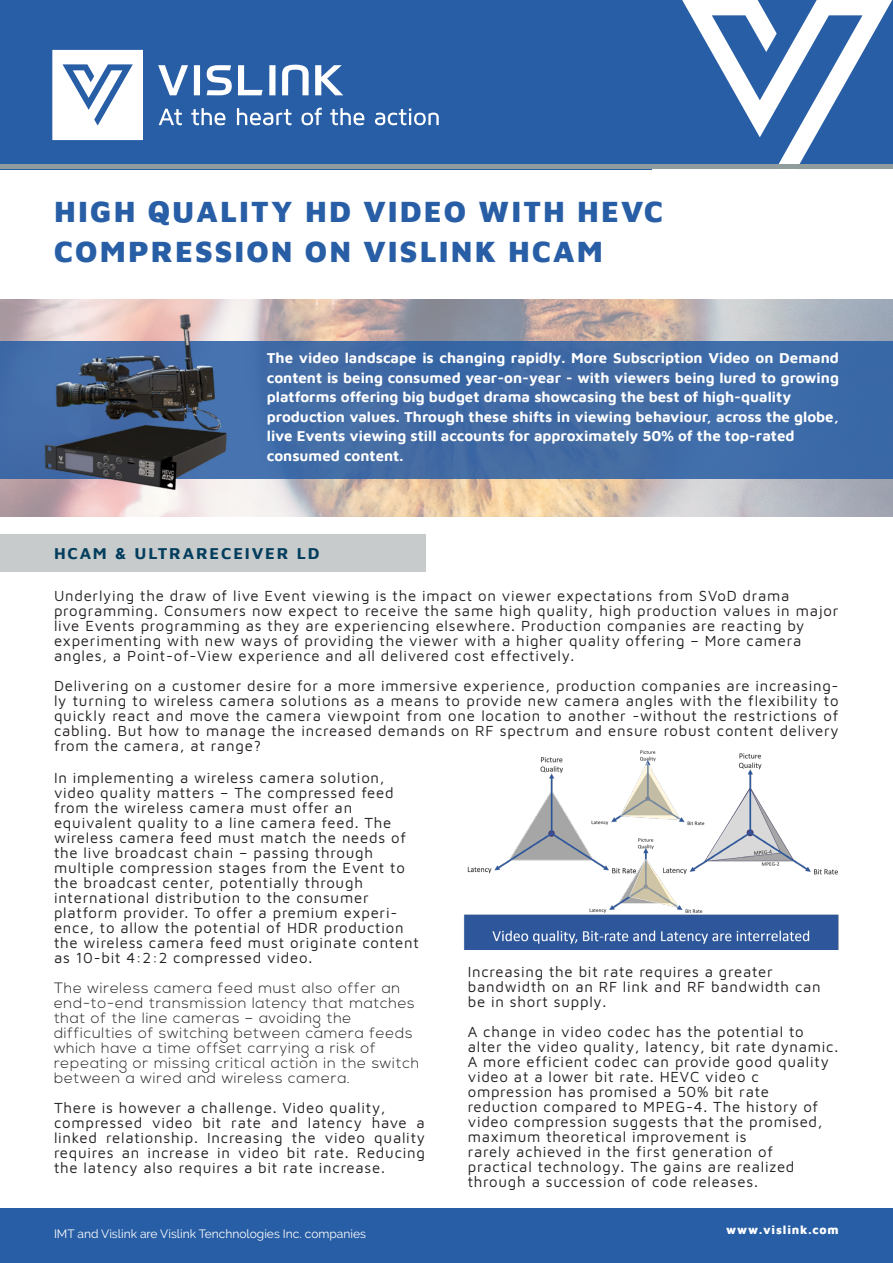
<style>
.page{position:relative;width:893px;height:1263px;background:#fff}
.page>*{position:absolute;margin:0;border:0;box-sizing:border-box;transform-origin:0 0}
.Page_Section_Header{font:900 30px "Maven Pro";letter-spacing:.07em;color:#285ea5}
.Page_Section_Header-2{font:700 16.5px "Maven Pro";letter-spacing:.11em;color:#023d5d}
.Page_Section_Header-3{font:15px/15px "Maven Pro";letter-spacing:.05em;color:#231f20}
.Body_Text{font:700 15px/19.5px "Maven Pro";color:#fff;text-align:justify}
.Page_Section_Header-4{font:300 15px/15px "Nexa";letter-spacing:.05em;color:#231f20}
.t1{font:12px "Raleway";color:#fff}
.t2{font:900 12px "Maven Pro";letter-spacing:.07em;color:#fff}
</style>
<div class="page">
<img style="left:0;top:300px;width:893px;height:216px">
<div style="left:0;top:534px;width:425px;height:37px;background:#c8cbcc"></div>
<div style="left:0;top:0;width:893px;height:169px;background:#285ea5"></div>
<svg style="left:682px;top:0;width:210px;height:164px"></svg>
<svg style="left:52px;top:50px;width:91px;height:90px;background:#dfe7f1"></svg>
<svg style="left:159px;top:109px;width:23px;height:16px"></svg>
<svg style="left:191px;top:108px;width:34px;height:17px"></svg>
<svg style="left:237px;top:108px;width:54px;height:17px"></svg>
<svg style="left:301px;top:108px;width:21px;height:17px"></svg>
<svg style="left:330px;top:108px;width:34px;height:17px"></svg>
<svg style="left:375px;top:109px;width:64px;height:16px"></svg>
<svg style="left:158px;top:65px;width:30px;height:30px"></svg>
<div style="left:194px;top:65px;width:6px;height:30px;background:#fff"></div>
<svg style="left:207px;top:65px;width:25px;height:30px"></svg>
<svg style="left:238px;top:65px;width:25px;height:30px"></svg>
<div style="left:269px;top:65px;width:7px;height:30px;background:#fff"></div>
<svg style="left:282px;top:65px;width:27px;height:30px"></svg>
<svg style="left:315px;top:65px;width:28px;height:30px"></svg>
<div style="left:1px;top:164px;width:892px;height:5px;background:#919d9d"></div>
<div style="left:0;top:341px;width:893px;height:138px;background:#416ba5"></div>
<img style="left:38px;top:302px;width:215px;height:187px">
<img style="left:463px;top:750px;width:376px;height:200px">
<div style="left:0;top:1209px;width:893px;height:54px;background:#285ea5"></div>
<p class="Page_Section_Header" style="left:54px;top:190px;width:610px">HIGH QUALITY HD VIDEO WITH HEVC</p>
<p class="Page_Section_Header" style="left:54px;top:230px;width:550px">COMPRESSION ON VISLINK HCAM</p>
<p class="Body_Text" style="left:267px;top:347px;width:574px">The video landscape is changing rapidly. More Subscription Video on Demand content is being consumed year-on-year - with viewers being lured to growing platforms offering big budget drama showcasing the best of high-quality</p>
<p class="Body_Text" style="left:267px;top:406px;width:574px">production values. Through these shifts in viewing behaviour, across the globe, live Events viewing still accounts for approximately 50% of the top-rated</p>
<p class="Body_Text" style="left:267px;top:445px;width:138px">consumed content.</p>
<p class="Page_Section_Header-2" style="left:54px;top:541px;width:267px">HCAM &amp; ULTRARECEIVER LD</p>
<p class="Page_Section_Header-3" style="left:54px;top:587px;width:737px">Underlying the draw of live Event viewing is the impact on viewer expectations from SVoD drama</p>
<p class="Page_Section_Header-3" style="left:54px;top:602px;width:786px">programming. Consumers now expect to receive the same high quality, high production values in major live Events programming as they are experiencing elsewhere. Production companies are reacting by</p>
<p class="Page_Section_Header-3" style="left:54px;top:632px;width:749px">experimenting with new ways of providing the viewer with a higher quality offering – More camera</p>
<p class="Page_Section_Header-3" style="left:54px;top:647px;width:522px">angles, a Point-of-View experience and all delivered cost effectively.</p>
<p class="Page_Section_Header-3" style="left:54px;top:677px;width:786px;text-align:justify">Delivering on a customer desire for a more immersive experience, production companies are increasing&shy;ly turning to wireless camera solutions as a means to provide new camera angles with the flexibility to quickly react and move the camera viewpoint from one location to another -without the restrictions of cabling. But how to manage the increased demands on RF spectrum and ensure robust content delivery from the camera, at range?</p>
<p class="Page_Section_Header-3" style="left:54px;top:769px;width:332px">In implementing a wireless camera solution,</p>
<p class="Page_Section_Header-3" style="left:54px;top:784px;width:341px">video quality matters – The compressed feed from the wireless camera must offer an</p>
<p class="Page_Section_Header-3" style="left:54px;top:814px;width:354px">equivalent quality to a line camera feed. The wireless camera feed must match the needs of the live broadcast chain – passing through</p>
<p class="Page_Section_Header-3" style="left:54px;top:859px;width:352px">multiple compression stages from the Event to the broadcast center, potentially through</p>
<p class="Page_Section_Header-3" style="left:54px;top:889px;width:316px">international distribution to the consumer</p>
<p class="Page_Section_Header-3" style="left:54px;top:904px;width:366px">platform provider. To offer a premium experi&shy;ence, to allow the potential of HDR production the wireless camera feed must originate content as 10-bit 4:2:2 compressed video.</p>
<p class="Page_Section_Header-4" style="left:54px;top:981px;width:362px">The wireless camera feed must also offer an end-to-end transmission latency that matches that of the line cameras – avoiding the</p>
<p class="Page_Section_Header-4" style="left:54px;top:1026px;width:360px">difficulties of switching between camera feeds which have a time offset carrying a risk of</p>
<p class="Page_Section_Header-4" style="left:54px;top:1056px;width:367px">repeating or missing critical action in the switch between a wired and wireless camera.</p>
<p class="Page_Section_Header-3" style="left:54px;top:1099px;width:333px">There is however a challenge. Video quality,</p>
<p class="Page_Section_Header-3" style="left:54px;top:1114px;width:372px;text-align:justify">compressed video bit rate and latency have a linked relationship. Increasing the video quality requires an increase in video bit rate. Reducing the latency also requires a bit rate increase.</p>
<p class="Page_Section_Header-3" style="left:468px;top:963px;width:307px">Increasing the bit rate requires a greater</p>
<p class="Page_Section_Header-3" style="left:468px;top:978px;width:355px">bandwidth on an RF link and RF bandwidth can be in short supply.</p>
<p class="Page_Section_Header-3" style="left:468px;top:1023px;width:337px">A change in video codec has the potential to</p>
<p class="Page_Section_Header-3" style="left:468px;top:1038px;width:372px">alter the video quality, latency, bit rate dynamic.<br>A more efficient codec can provide good quality video at a lower bit rate. HEVC video c</p>
<p class="Page_Section_Header-3" style="left:468px;top:1083px;width:303px">ompression has promised a 50% bit rate</p>
<p class="Page_Section_Header-3" style="left:468px;top:1098px;width:356px">reduction compared to MPEG-4. The history of video compression suggests that the promised, maximum theoretical improvement is</p>
<p class="Page_Section_Header-3" style="left:468px;top:1143px;width:307px">rarely achieved in the first generation of</p>
<p class="Page_Section_Header-3" style="left:468px;top:1158px;width:328px">practical technology. The gains are realized through a succession of code releases.</p>
<p class="t1" style="left:54px;top:1227px;width:313px">IMT and Vislink are Vislink Tenchnologies Inc. companies</p>
<p class="t2" style="left:726px;top:1221px;width:114px">www.vislink.com</p>
</div>
